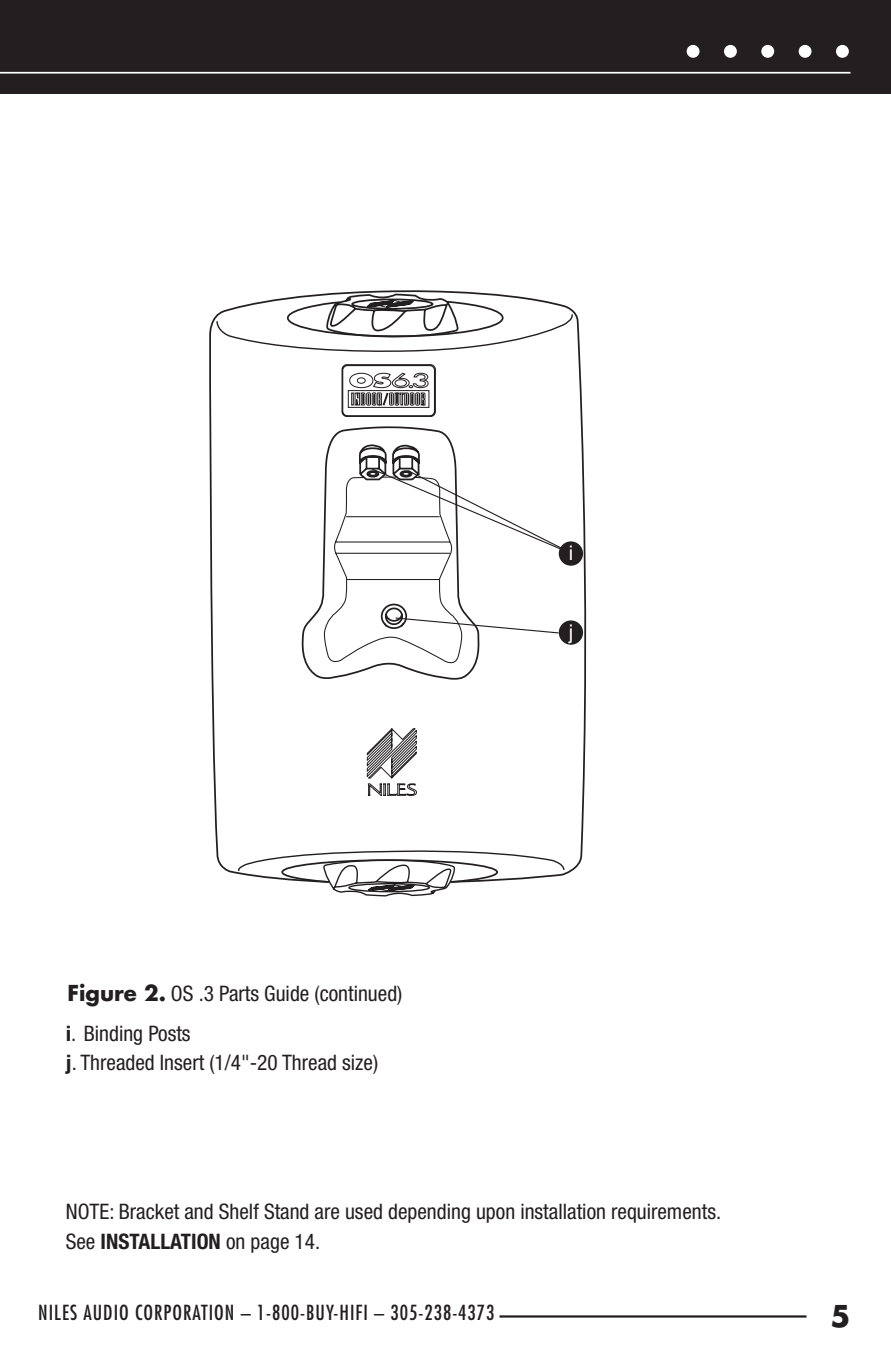
<style>
.page{position:relative;width:891px;height:1357px;background:#fff}
.page>*{position:absolute;margin:0;border:0;box-sizing:border-box;transform-origin:0 0}
.t1{font:700 29.25px "Futura Std";color:#231f20}
.t2{font:condensed 21.38px/29.2px "Helvetica Neue LT Std";color:#231f20}
.t3{font:condensed 20.25px "Futura Std";letter-spacing:.05em;color:#231f20}
.t4{font:20.25px "Helvetica LT Std";color:#fff}
.s1{font-family:"Futura Std";font-weight:700;font-stretch:normal}
.s2{font-weight:700;font-stretch:normal}
.s3{font-weight:700}
</style>
<div class="page">
<svg style="left:209px;top:290px;width:377px;height:585px"></svg>
<svg style="left:366px;top:727px;width:51px;height:72px"></svg>
<svg style="left:216px;top:294px;width:358px;height:123px"></svg>
<svg style="left:237px;top:848px;width:328px;height:48px"></svg>
<div style="left:559px;top:541px;width:24px;height:25px;background:#231f20;border-radius:50%"></div>
<div style="left:559px;top:620px;width:24px;height:25px;background:#231f20;border-radius:50%"></div>
<svg style="left:300px;top:424px;width:262px;height:256px"></svg>
<div style="left:0;top:0;width:891px;height:94px;background:#231f20"></div>
<hr style="left:500px;top:1315px;width:307px;height:2px;background:#231f20">
<div style="left:687px;top:45px;width:13px;height:13px;background:#fff;border-radius:50%"></div>
<div style="left:724px;top:45px;width:13px;height:13px;background:#fff;border-radius:50%"></div>
<div style="left:761px;top:45px;width:13px;height:13px;background:#fff;border-radius:50%"></div>
<div style="left:799px;top:45px;width:13px;height:13px;background:#fff;border-radius:50%"></div>
<div style="left:836px;top:45px;width:13px;height:13px;background:#fff;border-radius:50%"></div>
<hr style="left:0;top:72px;width:850px;height:2px;background:#fff">
<p class="t4" style="left:569px;top:541px;width:6px">i</p>
<p class="t2" style="left:66px;top:973px;width:338px;line-height:40.1px"><span class="s1">Figure 2.</span> OS .3 Parts Guide (continued) <span class="s2">i</span>. Binding Posts</p>
<p class="t2" style="left:66px;top:1048px;width:314px"><span class="s2">j</span>. Threaded Insert (1/4"-20 Thread size)</p>
<p class="t4" style="left:569px;top:620px;width:6px">j</p>
<p class="t2" style="left:66px;top:1197px;width:657px">NOTE: Bracket and Shelf Stand are used depending upon installation requirements.<br>See <span class="s3">INSTALLATION</span> on page 14.</p>
<p class="t3" style="left:38px;top:1300px;width:56px">NILES AUDIO</p>
<p class="t3" style="left:135px;top:1300px;width:48px">CORPORATION</p>
<p class="t3" style="left:241px;top:1300px;width:255px">– 1-800-BUY-HI FI – 305-238-4373</p>
<h1 class="t1" style="left:830px;top:1296px;width:22px">5</h1>
</div>
